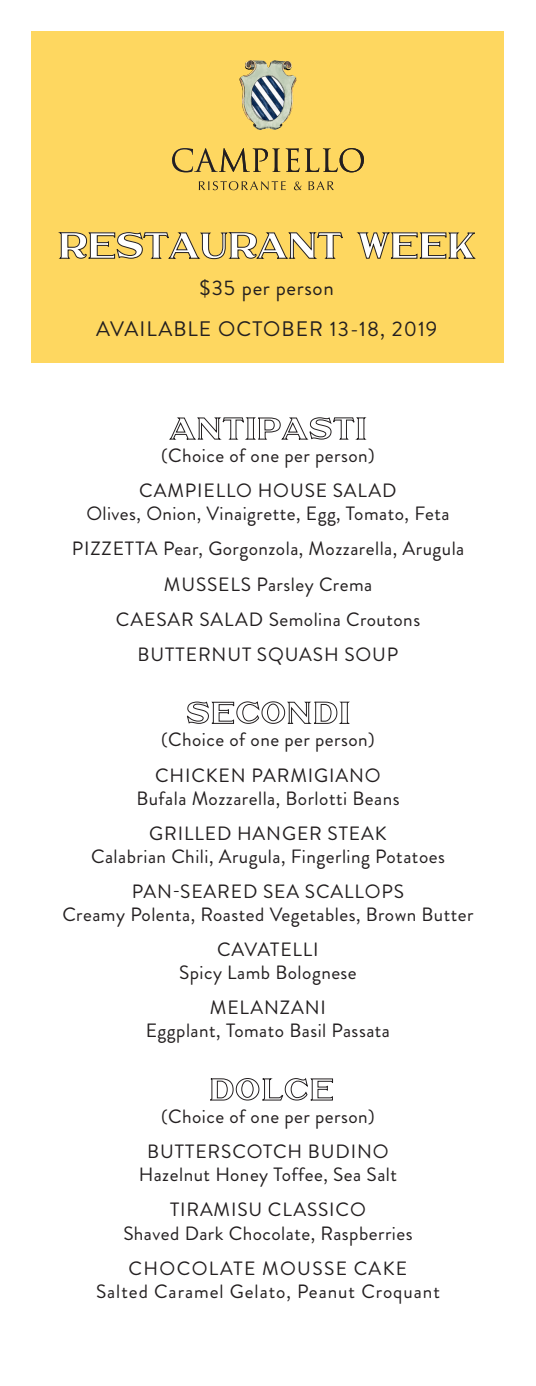
<style>
.page{position:relative;width:536px;height:1386px;background:#fff}
.page>*{position:absolute;margin:0;border:0;box-sizing:border-box;transform-origin:0 0}
.B_Heds{font:31.5px "Alphacal Black JNL";color:#fff}
.B_Heds-2{font:21px "Brandon Grotesque";letter-spacing:.05em;color:#231f20}
.B_Heds-3{font:21px "Brandon Grotesque";letter-spacing:.03em;color:#231f20}
.Body{font:19.25px/23.1px "Brandon Grotesque";letter-spacing:.025em;color:#231f20;text-align:center}
.Body-2{font:19.25px/23.1px "Brandon Grotesque";letter-spacing:.05em;color:#231f20;text-align:center}
.B_Heds-4{font:19.25px "Brandon Grotesque";letter-spacing:.025em;color:#231f20}
.Body-3{font:19.25px "Brandon Grotesque";letter-spacing:.045em;color:#231f20}
</style>
<div class="page">
<div style="left:32px;top:32px;width:472px;height:331px;background:#fed760"></div>
<svg style="left:169px;top:417px;width:198px;height:23px"></svg>
<svg style="left:187px;top:701px;width:163px;height:23px"></svg>
<svg style="left:210px;top:1078px;width:123px;height:23px"></svg>
<svg style="left:172px;top:148px;width:192px;height:24px"></svg>
<img style="left:239px;top:60px;width:57px;height:70px">
<svg style="left:199px;top:181px;width:87px;height:9px"></svg>
<svg style="left:294px;top:181px;width:7px;height:9px"></svg>
<svg style="left:308px;top:181px;width:26px;height:9px"></svg>
<svg style="left:58px;top:232px;width:285px;height:28px"></svg>
<svg style="left:357px;top:232px;width:119px;height:27px"></svg>
<p class="B_Heds" style="left:58px;top:225px;width:418px">RESTAURANT WEEK</p>
<p class="B_Heds-3" style="left:199px;top:273px;width:136px">$35 per person</p>
<p class="B_Heds-2" style="left:96px;top:314px;width:342px">AVAILABLE OCTOBER 13-18, 2019</p>
<p class="B_Heds-4" style="left:161px;top:442px;width:215px">(Choice of one per person)</p>
<p class="Body" style="left:86px;top:479px;width:364px">CAMPIELLO HOUSE SALAD<br>Olives, Onion, Vinaigrette, Egg, Tomato, Feta</p>
<p class="Body" style="left:72px;top:538px;width:394px">PIZZETTA Pear, Gorgonzola, Mozzarella, Arugula</p>
<p class="Body" style="left:164px;top:573px;width:210px">MUSSELS Parsley Crema</p>
<p class="Body" style="left:116px;top:608px;width:305px">CAESAR SALAD Semolina Croutons</p>
<p class="Body-3" style="left:137px;top:641px;width:262px">BUTTERNUT SQUASH SOUP</p>
<p class="B_Heds-4" style="left:161px;top:727px;width:215px">(Choice of one per person)</p>
<p class="Body" style="left:136px;top:764px;width:264px">CHICKEN PARMIGIANO<br>Bufala Mozzarella, Borlotti Beans</p>
<p class="Body" style="left:91px;top:822px;width:355px">GRILLED HANGER STEAK<br>Calabrian Chili, Arugula, Fingerling Potatoes</p>
<p class="Body" style="left:62px;top:880px;width:412px">PAN-SEARED SEA SCALLOPS<br>Creamy Polenta, Roasted Vegetables, Brown Butter</p>
<p class="Body" style="left:179px;top:938px;width:179px">CAVATELLI<br>Spicy Lamb Bolognese</p>
<p class="Body" style="left:146px;top:996px;width:245px">MELANZANI<br>Eggplant, Tomato Basil Passata</p>
<p class="Body" style="left:161px;top:1105px;width:215px">(Choice of one per person)</p>
<p class="Body" style="left:139px;top:1140px;width:259px">BUTTERSCOTCH BUDINO<br>Hazelnut Honey Toffee, Sea Salt</p>
<p class="Body" style="left:123px;top:1199px;width:291px">TIRAMISU CLASSICO<br>Shaved Dark Chocolate, Raspberries</p>
<p class="Body-2" style="left:96px;top:1257px;width:345px">CHOCOLATE MOUSSE CAKE<br>Salted Caramel Gelato, Peanut Croquant</p>
</div>
